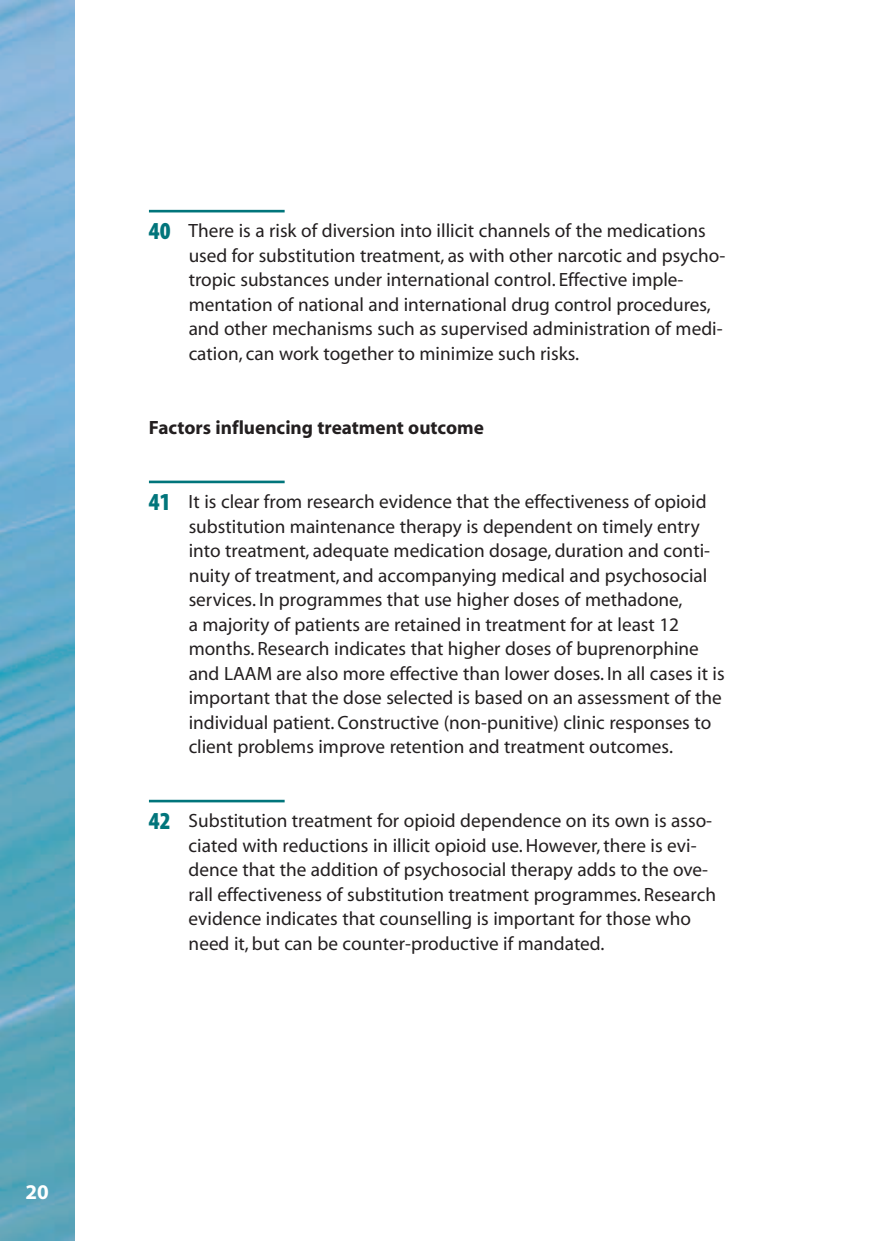
<style>
.page{position:relative;width:874px;height:1241px;background:#fff}
.page>*{position:absolute;margin:0;border:0;box-sizing:border-box;transform-origin:0 0}
.t1{font:700 21px "Myriad";color:#fff}
.t2{font:19.25px/24.5px "Myriad";color:#231f20}
.t3{font:700 19.25px "Myriad";color:#231f20}
.s1{font-family:"Myriad MM 830 300";font-size:24.5px;color:#01757b}
</style>
<div class="page">
<img style="left:0;top:1px;width:74px;height:1240px">
<hr style="left:149px;top:210px;width:135px;height:2px;background:#01757b">
<hr style="left:149px;top:481px;width:135px;height:2px;background:#01757b">
<hr style="left:149px;top:800px;width:135px;height:2px;background:#01757b">
<p class="t1" style="left:26px;top:1184px;width:25px">20</p>
<p class="t2" style="left:189px;top:220px;width:538px;text-indent:-40px"><span class="s1">40</span> There is a risk of diversion into illicit channels of the medications used for substitution treatment, as with other narcotic and psycho&shy;tropic substances under international control. Effective imple&shy;mentation of national and international drug control procedures, and other mechanisms such as supervised administration of medi&shy;cation, can work together to minimize such risks.</p>
<p class="t3" style="left:149px;top:420px;width:336px">Factors influencing treatment outcome</p>
<p class="t2" style="left:189px;top:491px;width:537px;text-indent:-40px"><span class="s1">41</span> It is clear from research evidence that the effectiveness of opioid substitution maintenance therapy is dependent on timely entry into treatment, adequate medication dosage, duration and conti&shy;nuity of treatment, and accompanying medical and psychosocial services. In programmes that use higher doses of methadone,<br>a majority of patients are retained in treatment for at least 12 months. Research indicates that higher doses of buprenorphine and LAAM are also more effective than lower doses. In all cases it is important that the dose selected is based on an assessment of the individual patient. Constructive (non-punitive) clinic responses to client problems improve retention and treatment outcomes.</p>
<p class="t2" style="left:189px;top:810px;width:528px;text-indent:-40px"><span class="s1">42</span> Substitution treatment for opioid dependence on its own is asso&shy;ciated with reductions in illicit opioid use. However, there is evi&shy;dence that the addition of psychosocial therapy adds to the ove&shy;rall effectiveness of substitution treatment programmes. Research evidence indicates that counselling is important for those who need it, but can be counter-productive if mandated.</p>
</div>
